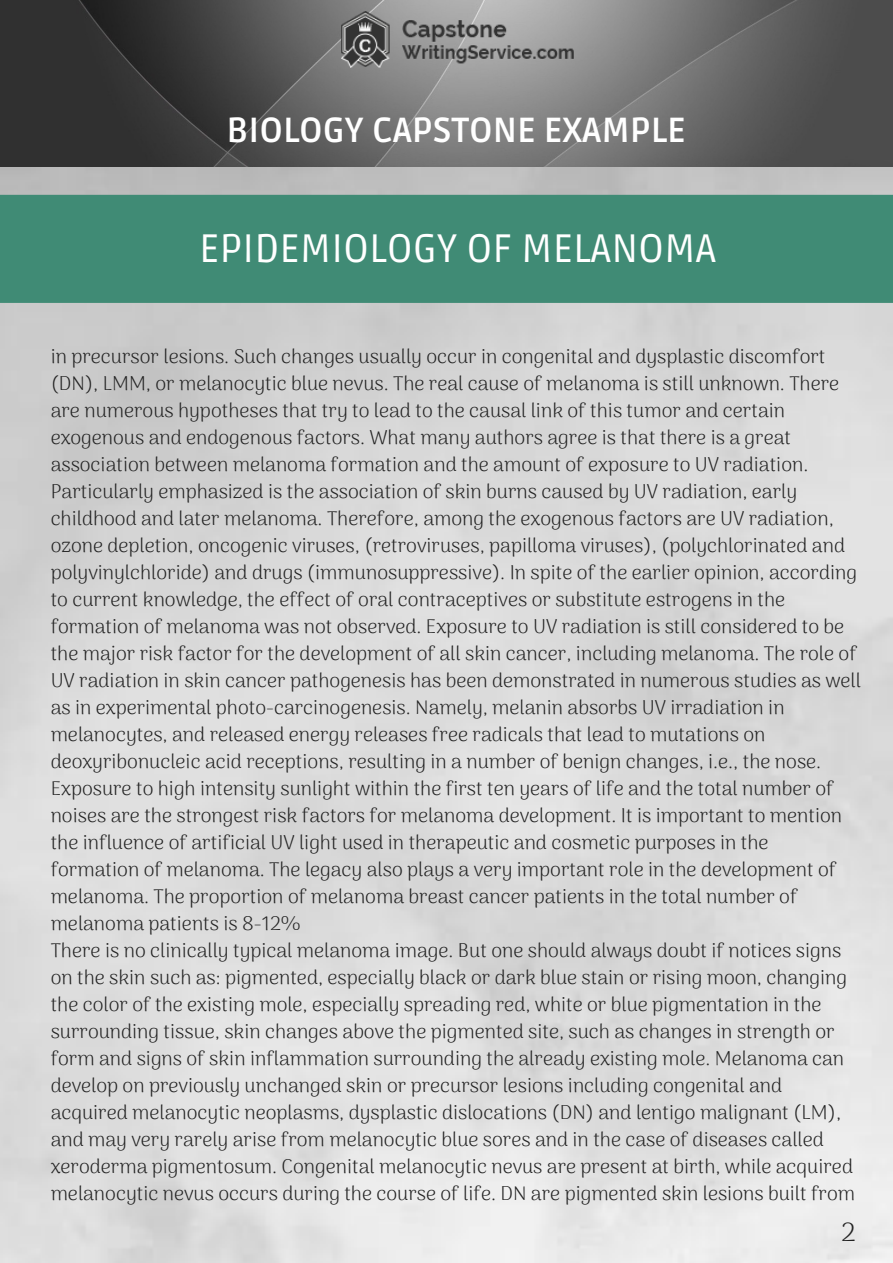
<style>
.page{position:relative;width:893px;height:1263px;background:#fff}
.page>*{position:absolute;margin:0;border:0;box-sizing:border-box;transform-origin:0 0}
.t1{font:39.75px "Ruda";color:#fff}
.t2{font:700 34.8px "Ruda";color:#fff}
.t3{font:300 26.55px "Arima Madurai";color:#222}
.t4{font:300 19.8px/27px "Arima Madurai";color:#222}
</style>
<div class="page">
<img style="left:0;top:0;width:893px;height:168px">
<img style="left:341px;top:11px;width:232px;height:57px">
<div style="left:0;top:195px;width:893px;height:108px;background:#408b75"></div>
<h2 class="t2" style="left:226px;top:110px;width:461px">BIOLOGY CAPSTONE EXAMPLE</h2>
<h1 class="t1" style="left:199px;top:225px;width:519px">EPIDEMIOLOGY OF MELANOMA</h1>
<p class="t4" style="left:51px;top:342px;width:812px">in precursor lesions. Such changes usually occur in congenital and dysplastic discomfort (DN), LMM, or melanocytic blue nevus. The real cause of melanoma is still unknown. There are numerous hypotheses that try to lead to the causal link of this tumor and certain exogenous and endogenous factors. What many authors agree is that there is a great association between melanoma formation and the amount of exposure to UV radiation.<br>Particularly emphasized is the association of skin burns caused by UV radiation, early childhood and later melanoma. Therefore, among the exogenous factors are UV radiation, ozone depletion, oncogenic viruses, (retroviruses, papilloma viruses), (polychlorinated and polyvinylchloride) and drugs (immunosuppressive). In spite of the earlier opinion, according to current knowledge, the effect of oral contraceptives or substitute estrogens in the formation of melanoma was not observed. Exposure to UV radiation is still considered to be the major risk factor for the development of all skin cancer, including melanoma. The role of UV radiation in skin cancer pathogenesis has been demonstrated in numerous studies as well as in experimental photo-carcinogenesis. Namely, melanin absorbs UV irradiation in melanocytes, and released energy releases free radicals that lead to mutations on deoxyribonucleic acid receptions, resulting in a number of benign changes, i.e., the nose.<br>Exposure to high intensity sunlight within the first ten years of life and the total number of noises are the strongest risk factors for melanoma development. It is important to mention the influence of artificial UV light used in therapeutic and cosmetic purposes in the formation of melanoma. The legacy also plays a very important role in the development of melanoma. The proportion of melanoma breast cancer patients in the total number of melanoma patients is 8-12%<br>There is no clinically typical melanoma image. But one should always doubt if notices signs on the skin such as: pigmented, especially black or dark blue stain or rising moon, changing the color of the existing mole, especially spreading red, white or blue pigmentation in the surrounding tissue, skin changes above the pigmented site, such as changes in strength or form and signs of skin inflammation surrounding the already existing mole. Melanoma can develop on previously unchanged skin or precursor lesions including congenital and acquired melanocytic neoplasms, dysplastic dislocations (DN) and lentigo malignant (LM), and may very rarely arise from melanocytic blue sores and in the case of diseases called xeroderma pigmentosum. Congenital melanocytic nevus are present at birth, while acquired melanocytic nevus occurs during the course of life. DN are pigmented skin lesions built from</p>
<h3 class="t3" style="left:841px;top:1216px;width:16px">2</h3>
</div>
